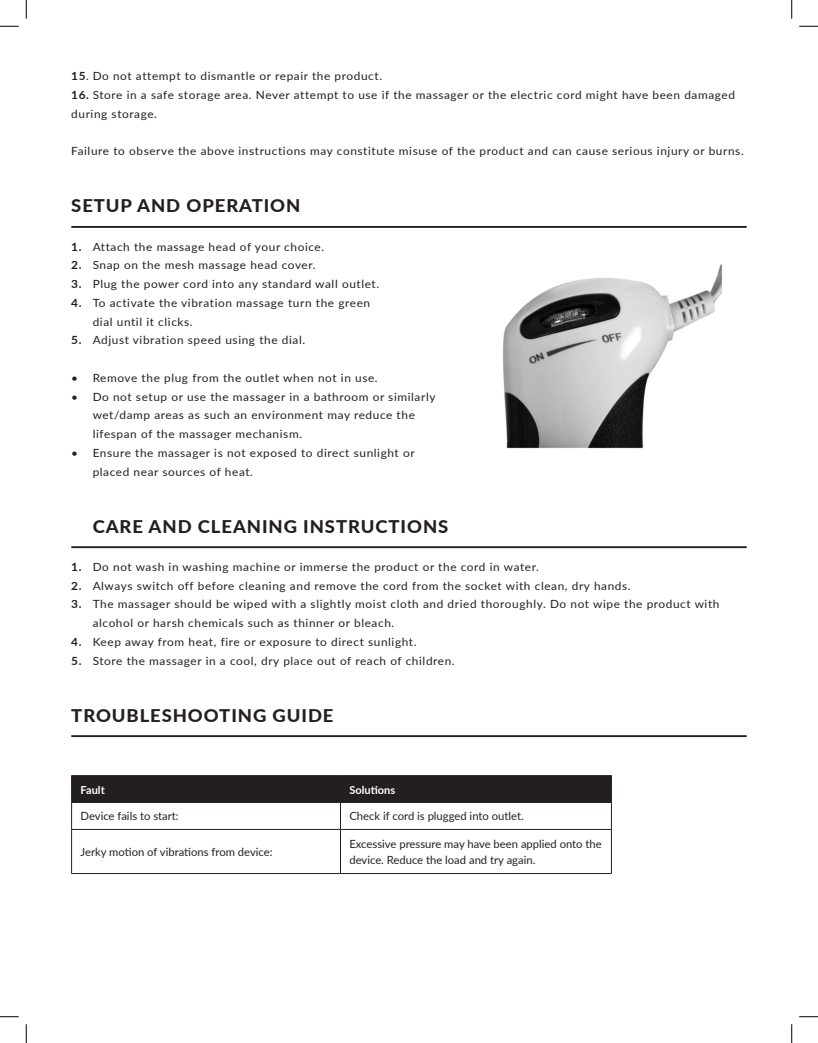
<style>
.page{position:relative;width:818px;height:1043px;background:#fff}
.page>*{position:absolute;margin:0;border:0;box-sizing:border-box;transform-origin:0 0}
.t1{font:800 17.5px "Lato";letter-spacing:.05em;color:#231f20;scale:1.05 1}
.t2{font:11.25px/18.8px "Lato";letter-spacing:.05em;color:#231f20;scale:1.05 1}
.t3{font:11.25px/15.8px "Lato";color:#231f20}
.t4{font:700 11px "Lato";color:#fff}
.s1{font-weight:700}
</style>
<div class="page">
<hr style="left:71px;top:226px;width:675px;height:2px;background:#231f20">
<hr style="left:71px;top:546px;width:675px;height:2px;background:#231f20">
<hr style="left:71px;top:735px;width:675px;height:2px;background:#231f20">
<svg style="left:71px;top:775px;width:541px;height:54px"></svg>
<hr style="left:71px;top:829px;width:269px;height:1px;background:#231f20">
<hr style="left:71px;top:829px;width:1px;height:44px;background:#231f20">
<hr style="left:340px;top:829px;width:271px;height:1px;background:#231f20">
<hr style="left:340px;top:829px;width:1px;height:44px;background:#231f20">
<hr style="left:611px;top:829px;width:1px;height:44px;background:#231f20">
<hr style="left:71px;top:873px;width:269px;height:1px;background:#231f20">
<hr style="left:340px;top:873px;width:271px;height:1px;background:#231f20">
<img style="left:502px;top:264px;width:220px;height:185px">
<svg style="left:0;top:25px;width:19px;height:2px"></svg>
<svg style="left:799px;top:25px;width:19px;height:2px"></svg>
<svg style="left:0;top:1016px;width:19px;height:1px"></svg>
<svg style="left:799px;top:1016px;width:19px;height:1px"></svg>
<svg style="left:25px;top:0;width:2px;height:19px"></svg>
<svg style="left:25px;top:1024px;width:2px;height:18px"></svg>
<svg style="left:791px;top:0;width:1px;height:19px"></svg>
<svg style="left:791px;top:1024px;width:1px;height:18px"></svg>
<p class="t2" style="left:71px;top:66px;width:297px"><span class="s1">15</span>. Do not attempt to dismantle or repair the product.</p>
<p class="t2" style="left:71px;top:85px;width:633px"><span class="s1">16.</span> Store in a safe storage area. Never attempt to use if the massager or the electric cord might have been damaged during storage.</p>
<p class="t2" style="left:71px;top:141px;width:642px">Failure to observe the above instructions may constitute misuse of the product and can cause serious injury or burns.</p>
<p class="t1" style="left:71px;top:193px;width:220px">SETUP AND OPERATION</p>
<p class="t2" style="left:71px;top:236px;width:242px"><span class="s1">1.</span> Attach the massage head of your choice.</p>
<p class="t2" style="left:71px;top:255px;width:234px"><span class="s1">2.</span> Snap on the mesh massage head cover.</p>
<p class="t2" style="left:71px;top:274px;width:295px"><span class="s1">3.</span> Plug the power cord into any standard wall outlet.</p>
<p class="t2" style="left:93px;top:293px;width:266px;text-indent:-21px"><span class="s1">4.</span> To activate the vibration massage turn the green dial until it clicks.</p>
<p class="t2" style="left:71px;top:330px;width:224px"><span class="s1">5.</span> Adjust vibration speed using the dial.</p>
<p class="t2" style="left:71px;top:368px;width:293px">• Remove the plug from the outlet when not in use.</p>
<p class="t2" style="left:93px;top:386px;width:328px;text-indent:-21px">• Do not setup or use the massager in a bathroom or similarly wet/damp areas as such an environment may reduce the lifespan of the massager mechanism.</p>
<p class="t2" style="left:93px;top:443px;width:308px;text-indent:-21px">• Ensure the massager is not exposed to direct sunlight or placed near sources of heat.</p>
<p class="t1" style="left:93px;top:513px;width:340px">CARE AND CLEANING INSTRUCTIONS</p>
<p class="t2" style="left:71px;top:557px;width:447px"><span class="s1">1.</span> Do not wash in washing machine or immerse the product or the cord in water.</p>
<p class="t2" style="left:71px;top:575px;width:534px"><span class="s1">2.</span> Always switch off before cleaning and remove the cord from the socket with clean, dry hands.</p>
<p class="t2" style="left:93px;top:594px;width:598px;text-indent:-21px"><span class="s1">3.</span> The massager should be wiped with a slightly moist cloth and dried thoroughly. Do not wipe the product with alcohol or harsh chemicals such as thinner or bleach.</p>
<p class="t2" style="left:71px;top:632px;width:330px"><span class="s1">4.</span> Keep away from heat, fire or exposure to direct sunlight.</p>
<p class="t2" style="left:71px;top:650px;width:366px"><span class="s1">5.</span> Store the massager in a cool, dry place out of reach of children.</p>
<p class="t1" style="left:71px;top:702px;width:251px">TROUBLESHOOTING GUIDE</p>
<p class="t4" style="left:81px;top:781px;width:26px">Fault</p>
<p class="t4" style="left:349px;top:781px;width:47px">Solutions</p>
<p class="t3" style="left:81px;top:808px;width:100px">Device fails to start:</p>
<p class="t3" style="left:349px;top:808px;width:176px">Check if cord is plugged into outlet.</p>
<p class="t3" style="left:81px;top:843px;width:193px">Jerky motion of vibrations from device:</p>
<p class="t3" style="left:349px;top:835px;width:254px">Excessive pressure may have been applied onto the device. Reduce the load and try again.</p>
</div>
